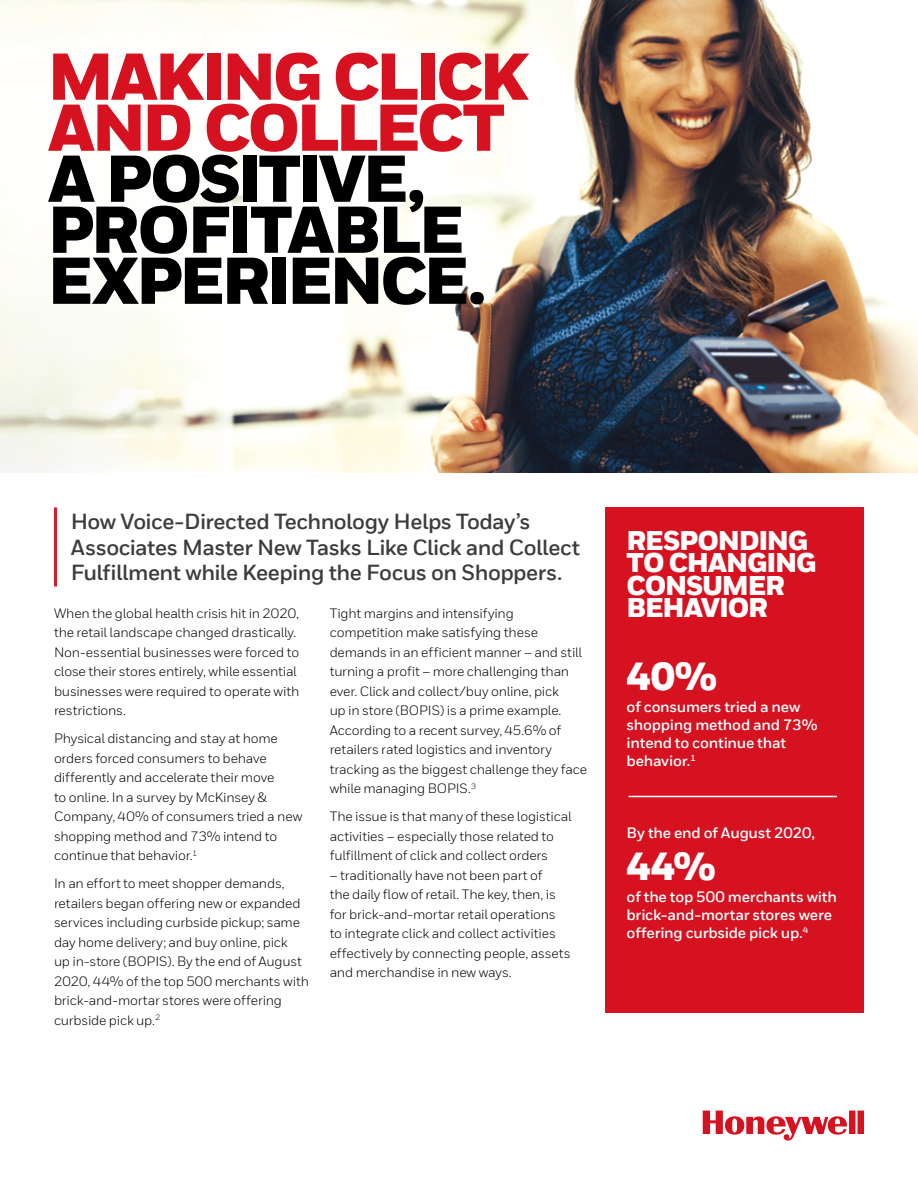
<style>
.page{position:relative;width:918px;height:1188px;background:#fff}
.page>*{position:absolute;margin:0;border:0;box-sizing:border-box;transform-origin:0 0}
.t1{font:900 66px/51px "Honeywell Sans";letter-spacing:-.05em;color:#000}
.t2{font:900 66px/51px "Honeywell Sans";letter-spacing:-.055em;color:#d61120}
.t3{font:900 39px "Honeywell Sans TT";color:#fff}
.t4{font:900 27px/22.5px "Honeywell Sans TT";letter-spacing:-.045em;color:#fff}
.t5{font:700 21.75px/25.5px "Honeywell Sans TT";letter-spacing:-.025em;color:#3c3c3b}
.t6{font:700 15px/18px "Honeywell Sans TT";letter-spacing:-.015em;color:#fff}
.t7{font:13.5px/19.5px "Honeywell Sans TT";letter-spacing:-.015em;color:#000}
</style>
<div class="page">
<img style="left:0;top:0;width:918px;height:472px">
<svg style="left:703px;top:1111px;width:161px;height:30px"></svg>
<div style="left:605px;top:507px;width:259px;height:505px;background:#d61120"></div>
<hr style="left:54px;top:507px;width:3px;height:79px;background:#dc1b2a">
<hr style="left:629px;top:796px;width:208px;height:1px;background:#fff">
<h1 class="t2" style="left:48px;top:54px;width:484px">MAKING CLICK<br>AND COLLECT</h1>
<h1 class="t1" style="left:48px;top:156px;width:440px">A POSITIVE,<br>PROFITABLE<br>EXPERIENCE.</h1>
<h3 class="t5" style="left:71px;top:509px;width:511px">How Voice-Directed Technology Helps Today’s<br>Associates Master New Tasks Like Click and Collect<br>Fulfillment while Keeping the Focus on Shoppers.</h3>
<p class="t7" style="left:54px;top:604px;width:247px">When the global health crisis hit in 2020, the retail landscape changed drastically.<br>Non-essential businesses were forced to close their stores entirely, while essential businesses were required to operate with restrictions.</p>
<p class="t7" style="left:54px;top:729px;width:250px">Physical distancing and stay at home orders forced consumers to behave differently and accelerate their move<br>to online. In a survey by McKinsey &amp; Company, 40% of consumers tried a new shopping method and 73% intend to continue that behavior.<sup>1</sup></p>
<p class="t7" style="left:54px;top:874px;width:257px">In an effort to meet shopper demands, retailers began offering new or expanded services including curbside pickup; same day home delivery; and buy online, pick<br>up in-store (BOPIS). By the end of August 2020, 44% of the top 500 merchants with brick-and-mortar stores were offering curbside pick up.<sup>2</sup></p>
<p class="t7" style="left:330px;top:604px;width:259px">Tight margins and intensifying competition make satisfying these demands in an efficient manner – and still turning a profit – more challenging than ever. Click and collect/buy online, pick<br>up in store (BOPIS) is a prime example.<br>According to a recent survey, 45.6% of retailers rated logistics and inventory tracking as the biggest challenge they face while managing BOPIS.<sup>3</sup></p>
<p class="t7" style="left:330px;top:807px;width:244px">The issue is that many of these logistical activities – especially those related to fulfillment of click and collect orders</p>
<p class="t7" style="left:330px;top:866px;width:242px">– traditionally have not been part of<br>the daily flow of retail. The key, then, is for brick-and-mortar retail operations to integrate click and collect activities effectively by connecting people, assets and merchandise in new ways.</p>
<h3 class="t4" style="left:627px;top:530px;width:191px">RESPONDING<br>TO CHANGING<br>CONSUMER<br>BEHAVIOR</h3>
<h2 class="t3" style="left:627px;top:652px;width:92px">40%</h2>
<p class="t6" style="left:627px;top:698px;width:192px">of consumers tried a new shopping method and 73% intend to continue that behavior.<sup>1</sup></p>
<p class="t6" style="left:627px;top:824px;width:190px">By the end of August 2020,</p>
<h2 class="t3" style="left:627px;top:842px;width:91px">44%</h2>
<p class="t6" style="left:627px;top:889px;width:212px">of the top 500 merchants with brick-and-mortar stores were offering curbside pick up.<sup>4</sup></p>
</div>
